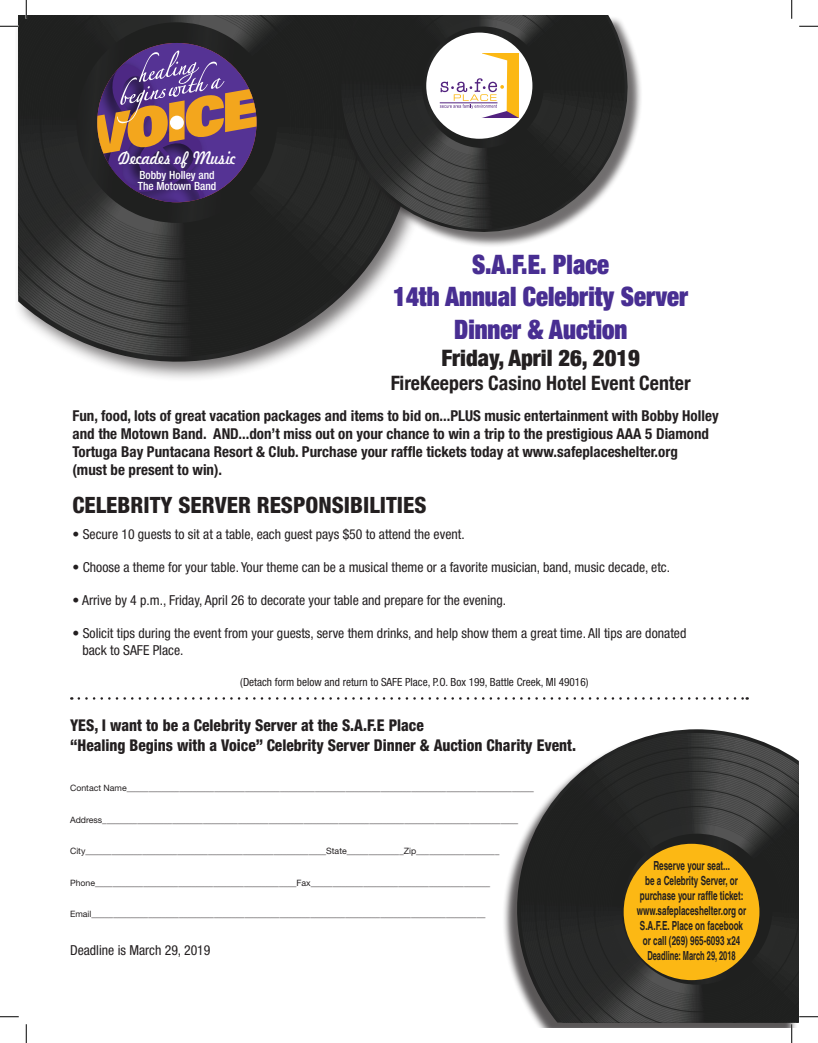
<style>
.page{position:relative;width:818px;height:1043px;background:#fff}
.page>*{position:absolute;margin:0;border:0;box-sizing:border-box;transform-origin:0 0}
.t1{font:900 condensed 26.88px/32.2px "Helvetica Neue LT Std";color:#482e92;text-align:center;scale:.92 1}
.t2{font:900 condensed 22.62px "Helvetica Neue";color:#231f20}
.t3{font:800 condensed 22.5px "Helvetica Neue LT Std";color:#231f20}
.t4{font:700 condensed 19.75px "Helvetica Neue";color:#231f20}
.t5{font:17px "Freehand 521 BT Regular C";color:#fff;scale:.89 1}
.t6{font:800 condensed 16.25px/19.5px "Helvetica Neue LT Std";color:#231f20;scale:.95 1}
.t7{font:700 condensed 15px/18px "Helvetica Neue LT Std";color:#231f20}
.t8{font:condensed 13.75px/16.5px "Helvetica Neue LT Std";color:#231f20}
.t9{font:700 12.5px/15px "Helvetica";color:#231f20;text-align:center;scale:.65 1}
.t10{font:500 condensed 11.38px/11.2px "Helvetica Neue LT Std";color:#fff}
.t11{font:condensed 11.25px "Helvetica Neue LT Std";color:#231f20}
.t12{font:8.75px "Helvetica Neue LT Std";color:#231f20}
</style>
<div class="page">
<div style="left:502px;top:731px;width:295px;height:297px;background:#231f20;opacity:.75"></div>
<svg style="left:508px;top:729px;width:289px;height:293px"></svg>
<svg style="left:535px;top:747px;width:262px;height:275px"></svg>
<svg style="left:545px;top:757px;width:253px;height:265px;fill:#282929"></svg>
<svg style="left:558px;top:770px;width:240px;height:252px;fill:#282928"></svg>
<svg style="left:577px;top:789px;width:221px;height:233px;fill:#282928"></svg>
<svg style="left:593px;top:806px;width:205px;height:206px;fill:#262726"></svg>
<svg style="left:606px;top:818px;width:182px;height:182px"></svg>
<div style="left:623px;top:843px;width:136px;height:137px;background:#fcb814;border-radius:50%"></div>
<svg style="left:86px;top:357px;width:198px;height:21px"></svg>
<svg style="left:31px;top:247px;width:361px;height:91px"></svg>
<svg style="left:18px;top:247px;width:361px;height:77px"></svg>
<svg style="left:18px;top:247px;width:343px;height:59px;fill:#262626"></svg>
<svg style="left:18px;top:15px;width:318px;height:267px;fill:#232423"></svg>
<svg style="left:40px;top:15px;width:274px;height:245px;fill:#222322"></svg>
<svg style="left:97px;top:43px;width:159px;height:159px"></svg>
<div style="left:170px;top:116px;width:14px;height:14px;background:#fff;border-radius:50%"></div>
<div style="left:340px;top:16px;width:303px;height:231px;background:#231f20;opacity:.65"></div>
<svg style="left:323px;top:15px;width:309px;height:232px"></svg>
<svg style="left:343px;top:15px;width:279px;height:212px"></svg>
<svg style="left:347px;top:15px;width:271px;height:208px;fill:#282928"></svg>
<svg style="left:352px;top:15px;width:261px;height:203px;fill:#272827"></svg>
<svg style="left:360px;top:15px;width:245px;height:194px;fill:#262626"></svg>
<svg style="left:371px;top:15px;width:223px;height:184px;fill:#232424"></svg>
<svg style="left:79px;top:697px;width:668px;height:2px"></svg>
<svg style="left:384px;top:15px;width:197px;height:171px"></svg>
<hr style="left:440px;top:103px;width:57px;height:1px;background:#52227f">
<svg style="left:0;top:25px;width:19px;height:2px"></svg>
<svg style="left:799px;top:25px;width:19px;height:2px"></svg>
<svg style="left:0;top:1016px;width:19px;height:1px"></svg>
<svg style="left:799px;top:1016px;width:19px;height:1px"></svg>
<svg style="left:25px;top:0;width:2px;height:19px"></svg>
<svg style="left:25px;top:1024px;width:2px;height:18px"></svg>
<svg style="left:791px;top:0;width:1px;height:19px"></svg>
<svg style="left:790px;top:1024px;width:2px;height:18px"></svg>
<h3 class="t5" style="left:118px;top:146px;width:134px">Decades of Music</h3>
<h3 class="t10" style="left:138px;top:169px;width:80px">Bobby Holley and<br>The Motown Band</h3>
<h1 class="t1" style="left:393px;top:248px;width:322px">S.A.F.E. Place<br>14th Annual Celebrity Server<br>Dinner &amp; Auction</h1>
<h2 class="t2" style="left:441px;top:344px;width:200px">Friday, April 26, 2019</h2>
<h3 class="t4" style="left:391px;top:370px;width:301px">FireKeepers Casino Hotel Event Center</h3>
<p class="t7" style="left:72px;top:406px;width:647px">Fun, food, lots of great vacation packages and items to bid on...PLUS music entertainment with Bobby Holley and the Motown Band. AND...don’t miss out on your chance to win a trip to the prestigious AAA 5 Diamond Tortuga Bay Puntacana Resort &amp; Club. Purchase your raffle tickets today at www.safeplaceshelter.org<br>(must be present to win).</p>
<h3 class="t3" style="left:72px;top:491px;width:355px">CELEBRITY SERVER RESPONSIBILITIES</h3>
<h3 class="t8" style="left:72px;top:526px;width:393px">• Secure 10 guests to sit at a table, each guest pays $50 to attend the event.</h3>
<h3 class="t8" style="left:72px;top:559px;width:599px">• Choose a theme for your table. Your theme can be a musical theme or a favorite musician, band, music decade, etc.</h3>
<h3 class="t8" style="left:72px;top:592px;width:435px">• Arrive by 4 p.m., Friday, April 26 to decorate your table and prepare for the evening.</h3>
<h3 class="t8" style="left:82px;top:625px;width:605px;text-indent:-10px">• Solicit tips during the event from your guests, serve them drinks, and help show them a great time. All tips are donated back to SAFE Place.</h3>
<p class="t11" style="left:240px;top:676px;width:349px">(Detach form below and return to SAFE Place, P.O. Box 199, Battle Creek, MI 49016)</p>
<h3 class="t6" style="left:70px;top:715px;width:534px">YES, I want to be a Celebrity Server at the S.A.F.E Place<br>“Healing Begins with a Voice” Celebrity Server Dinner &amp; Auction Charity Event.</h3>
<p class="t12" style="left:70px;top:782px;width:465px">Contact Name_____________________________________________________________________________________________</p>
<p class="t12" style="left:70px;top:814px;width:449px">Address_______________________________________________________________________________________________</p>
<p class="t12" style="left:70px;top:845px;width:431px">City_______________________________________________________State_____________Zip___________________</p>
<p class="t12" style="left:70px;top:877px;width:421px">Phone______________________________________________Fax_________________________________________</p>
<p class="t12" style="left:70px;top:908px;width:417px">Email__________________________________________________________________________________________</p>
<h3 class="t8" style="left:70px;top:941px;width:142px">Deadline is March 29, 2019</h3>
<h3 class="t9" style="left:636px;top:857px;width:170px">Reserve your seat...<br>be a Celebrity Server, or purchase your raffle ticket: www.safeplaceshelter.org or<br>S.A.F.E. Place on facebook or call (269) 965-6093 x24<br>Deadline: March 29, 2018</h3>
</div>
